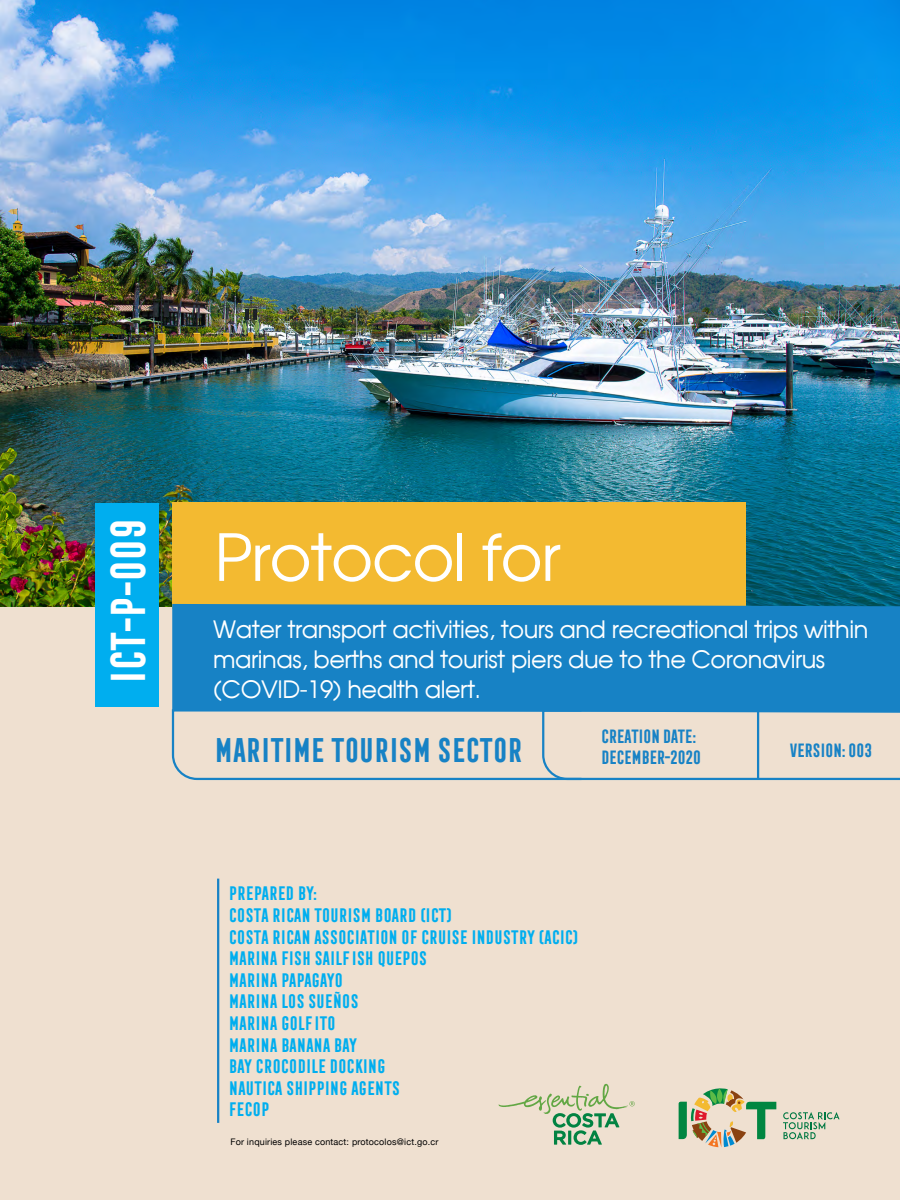
<style>
.page{position:relative;width:900px;height:1200px;background:#fff}
.page>*{position:absolute;margin:0;border:0;box-sizing:border-box;transform-origin:0 0}
.t1{font:64.5px "Avant Garde";letter-spacing:-.02em;color:#fff}
.t2{font:700 45px "Frontage Condensed";letter-spacing:-.1em;color:#fff}
.t3{font:700 31.5px "Frontage Condensed";letter-spacing:-.1em;color:#1782c5}
.t4{font:24px/30px "Avant Garde";letter-spacing:-.02em;color:#fff}
.t5{font:700 18px/21.6px "Frontage Condensed";letter-spacing:-.1em;color:#00aeef}
.t6{font:700 17.7px/21.2px "Frontage Condensed";letter-spacing:-.12em;color:#1782c5}
.t7{font:9px "Helvetica Neue";letter-spacing:.02em;color:#000}
</style>
<div class="page">
<div style="left:0;top:607px;width:900px;height:593px;background:#efe0d0"></div>
<img style="left:0;top:0;width:900px;height:607px">
<div style="left:96px;top:504px;width:63px;height:203px;background:#00aeef"></div>
<svg style="left:679px;top:1088px;width:97px;height:59px"></svg>
<svg style="left:783px;top:1112px;width:57px;height:27px"></svg>
<svg style="left:498px;top:1084px;width:137px;height:61px"></svg>
<div style="left:172px;top:502px;width:574px;height:107px;background:#f3ba31"></div>
<div style="left:172px;top:604px;width:728px;height:104px;background:#1782c5"></div>
<svg style="left:171px;top:708px;width:729px;height:73px"></svg>
<hr style="left:757px;top:710px;width:2px;height:69px;background:#1782c5">
<hr style="left:217px;top:879px;width:2px;height:244px;background:#1782c5">
<h2 class="t2" style="left:103px;top:687px;width:172px;rotate:-90deg">ICT-P-009</h2>
<h1 class="t1" style="left:214px;top:517px;width:348px">Protocol for</h1>
<h3 class="t4" style="left:213px;top:613px;width:657px">Water transport activities, tours and recreational trips within marinas, berths and tourist piers due to the Coronavirus (COVID-19) health alert.</h3>
<p class="t6" style="left:600px;top:726px;width:103px">CREATION DATE:<br>DECEMBER-2020</p>
<h3 class="t3" style="left:212px;top:732px;width:313px">MARITIME TOURISM SECTOR</h3>
<p class="t6" style="left:789px;top:740px;width:86px">VERSION:003</p>
<p class="t5" style="left:228px;top:882px;width:91px">PREPARED BY:</p>
<p class="t5" style="left:228px;top:905px;width:353px">COSTA RICAN TOURISM BOARD (ICT)<br>COSTA RICAN ASSOCIATION OF CRUISE INDUSTRY (ACIC)<br>MARINA FISH SAILFISH QUEPOS<br>MARINA PAPAGAYO<br>MARINA LOS SUEÑOS<br>MARINA GOLFITO<br>MARINA BANANA BAY<br>BAY CROCODILE DOCKING<br>NAUTICA SHIPPING AGENTS<br>FECOP</p>
<p class="t7" style="left:230px;top:1135px;width:210px">For inquiries please contact: protocolos@ict.go.cr</p>
</div>
